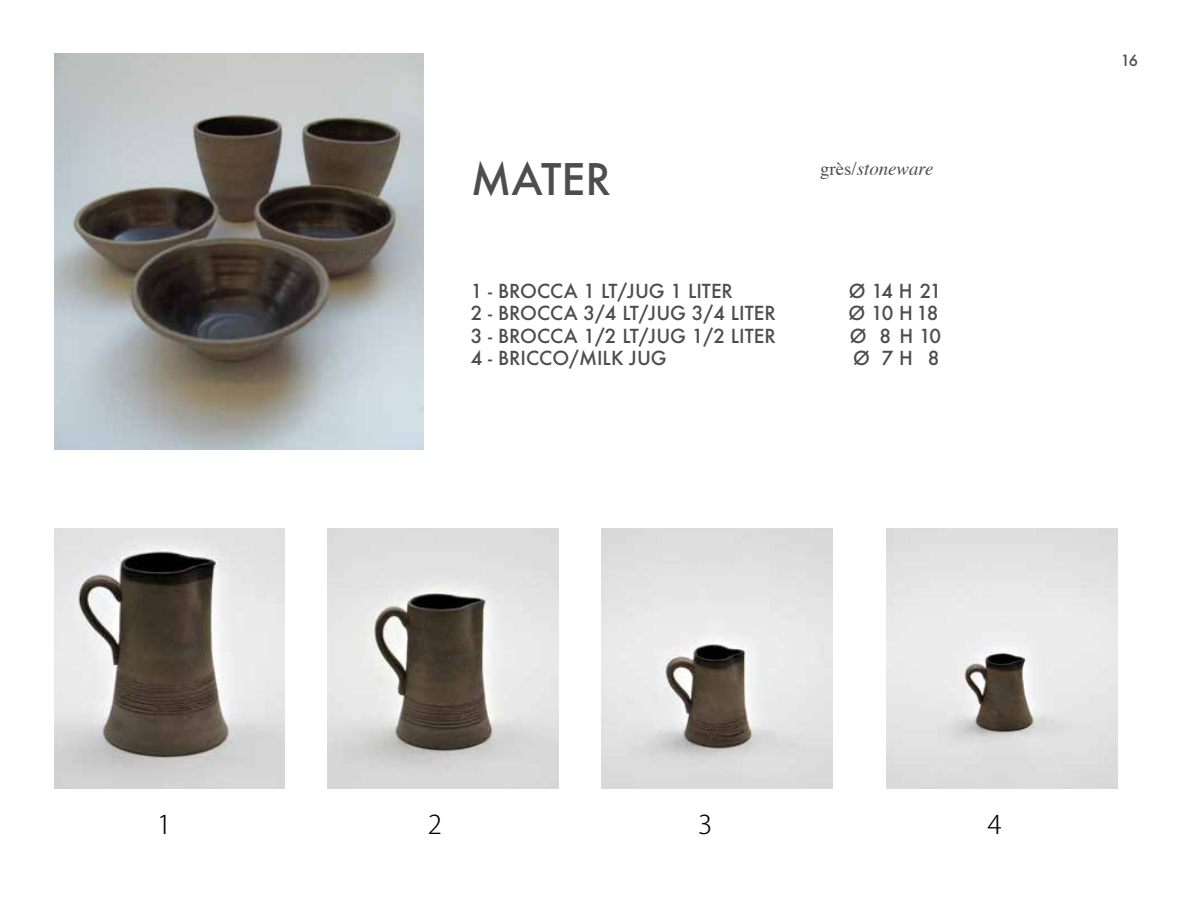
<style>
.page{position:relative;width:1200px;height:900px;background:#fff}
.page>*{position:absolute;margin:0;border:0;box-sizing:border-box;transform-origin:0 0}
.t1{font:500 42.45px "Futura";color:#4d4d4d}
.t2{font:300 25.65px "Koz Go Pr 6 N";color:#000}
.t3{font:500 18.9px "Futura";color:#4d4d4d}
.t4{font:italic 18.9px "Times";color:#4d4d4d}
.t5{font:500 15px "Futura";color:#4d4d4d}
.s1{font-style:normal}
</style>
<div class="page">
<img style="left:54px;top:528px;width:231px;height:261px">
<img style="left:328px;top:528px;width:230px;height:261px">
<img style="left:601px;top:528px;width:231px;height:261px">
<img style="left:887px;top:528px;width:230px;height:261px">
<img style="left:54px;top:54px;width:370px;height:396px">
<h1 class="t1" style="left:471px;top:151px;width:142px">MATER</h1>
<p class="t4" style="left:820px;top:160px;width:115px"><span class="s1">grès/</span>stoneware</p>
<p class="t3" style="left:471px;top:278px;width:264px">1 - BROCCA 1 LT/JUG 1 LITER</p>
<p class="t3" style="left:849px;top:278px;width:94px">Ø 14 H 21</p>
<p class="t3" style="left:471px;top:300px;width:307px">2 - BROCCA 3/4 LT/JUG 3/4 LITER</p>
<p class="t3" style="left:849px;top:300px;width:91px">Ø 10 H 18</p>
<p class="t3" style="left:471px;top:323px;width:307px">3 - BROCCA 1/2 LT/JUG 1/2 LITER</p>
<p class="t3" style="left:850px;top:323px;width:93px">Ø 8 H 10</p>
<p class="t3" style="left:471px;top:346px;width:198px">4 - BRICCO/MILK JUG</p>
<p class="t3" style="left:853px;top:346px;width:88px">Ø 7 H 8</p>
<p class="t5" style="left:1121px;top:51px;width:19px">16</p>
<h2 class="t2" style="left:157px;top:811px;width:16px">1</h2>
<h2 class="t2" style="left:428px;top:811px;width:16px">2</h2>
<h2 class="t2" style="left:698px;top:811px;width:16px">3</h2>
<h2 class="t2" style="left:988px;top:811px;width:16px">4</h2>
</div>
